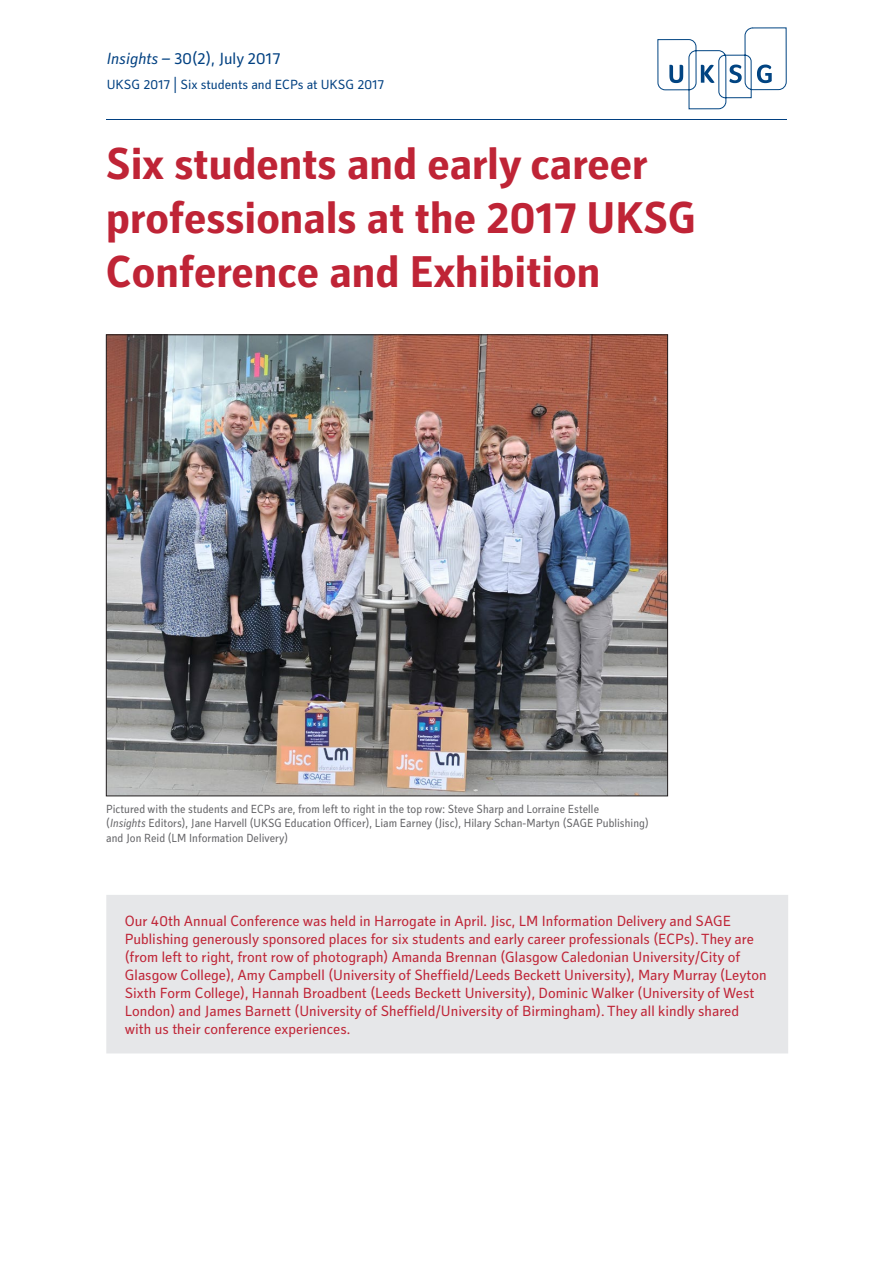
<style>
.page{position:relative;width:893px;height:1263px;background:#fff}
.page>*{position:absolute;margin:0;border:0;box-sizing:border-box;transform-origin:0 0}
.Main_Headline{font:700 45px/54px "Secca Std";color:#bf2436}
.Title_-_Series_-_Dat{font:16.5px "Secca Std";color:#014081}
.Extract_Box{font:15px/18px "Secca Std";color:#bf2436}
.Title_-_Aiuthor{font:13.5px "Secca Std";color:#014081}
.t1{font:12px/14.4px "Secca Std";letter-spacing:.005em;color:#636366;scale:.95 1}
.s1{font-style:italic}
</style>
<div class="page">
<div style="left:107px;top:896px;width:680px;height:157px;background:#e6e7e9"></div>
<div style="left:106px;top:895px;width:682px;height:158px;border:2px solid #e6e7e9"></div>
<hr style="left:106px;top:119px;width:681px;height:1px;background:#014081">
<svg style="left:657px;top:27px;width:130px;height:82px"></svg>
<img style="left:108px;top:336px;width:558px;height:458px">
<p class="Title_-_Series_-_Dat" style="left:107px;top:49px;width:175px"><span class="s1">Insights</span> – 30(2), July 2017</p>
<p class="Title_-_Aiuthor" style="left:107px;top:77px;width:279px">UKSG 2017 | Six students and ECPs at UKSG 2017</p>
<p class="Main_Headline" style="left:106px;top:139px;width:592px">Six students and early career professionals at the 2017 UKSG<br>Conference and Exhibition</p>
<p class="t1" style="left:106px;top:802px;width:572px">Pictured with the students and ECPs are, from left to right in the top row: Steve Sharp and Lorraine Estelle<br>(<span class="s1">Insights</span> Editors), Jane Harvell (UKSG Education Officer), Liam Earney (Jisc), Hilary Schan-Martyn (SAGE Publishing) and Jon Reid (LM Information Delivery)</p>
<p class="Extract_Box" style="left:125px;top:912px;width:643px">Our 40th Annual Conference was held in Harrogate in April. Jisc, LM Information Delivery and SAGE Publishing generously sponsored places for six students and early career professionals (ECPs). They are (from left to right, front row of photograph) Amanda Brennan (Glasgow Caledonian University/City of Glasgow College), Amy Campbell (University of Sheffield/Leeds Beckett University), Mary Murray (Leyton Sixth Form College), Hannah Broadbent (Leeds Beckett University), Dominic Walker (University of West London) and James Barnett (University of Sheffield/University of Birmingham). They all kindly shared with us their conference experiences.</p>
</div>
